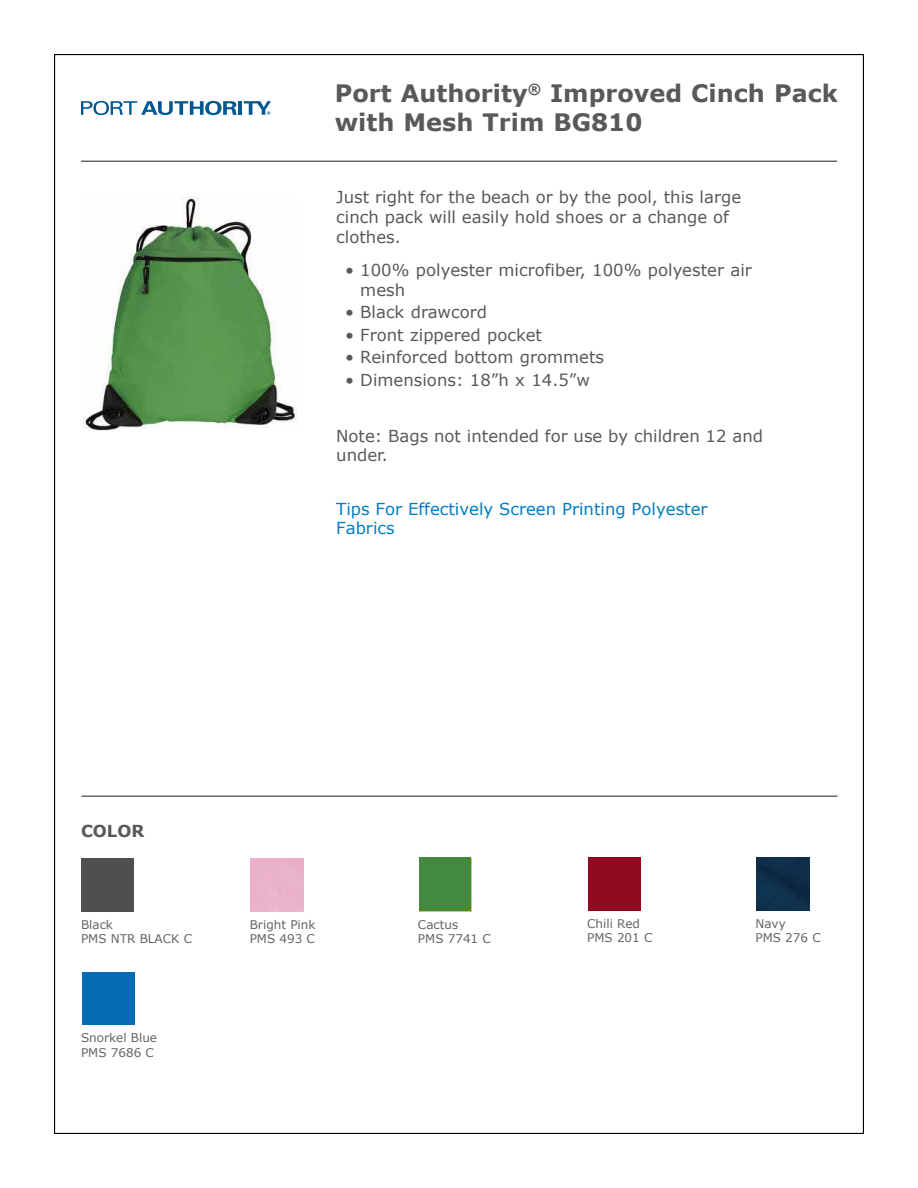
<style>
.page{position:relative;width:918px;height:1188px;background:#fff}
.page>*{position:absolute;margin:0;border:0;box-sizing:border-box;transform-origin:0 0}
.t1{font:700 24px/28.8px "Verdana";color:#58595b}
.t2{font:16.5px/19.8px "Verdana";color:#58595b}
.t3{font:16.5px/19.8px "Verdana";color:#007dc3}
.t4{font:700 16.5px "Verdana";color:#58595b}
.t5{font:12px/14.4px "Verdana";color:#636466}
</style>
<div class="page">
<hr style="left:81px;top:161px;width:756px;height:1px;background:#636466">
<svg style="left:81px;top:101px;width:156px;height:14px"></svg>
<hr style="left:238px;top:101px;width:4px;height:14px;background:#005890">
<svg style="left:244px;top:101px;width:27px;height:14px"></svg>
<div style="left:82px;top:859px;width:52px;height:52px;background:#4e4f51"></div>
<hr style="left:81px;top:795px;width:756px;height:2px;background:#636466">
<img style="left:84px;top:196px;width:213px;height:236px">
<img style="left:419px;top:859px;width:53px;height:52px">
<div style="left:419px;top:858px;width:52px;height:52px;background:#43893f"></div>
<div style="left:588px;top:858px;width:53px;height:52px;background:#910a1f"></div>
<img style="left:757px;top:858px;width:52px;height:52px">
<div style="left:82px;top:972px;width:53px;height:53px;background:#056bb3"></div>
<h1 class="t1" style="left:335px;top:79px;width:505px">Port Authority<sup>®</sup> Improved Cinch Pack with Mesh Trim BG810</h1>
<p class="t2" style="left:336px;top:187px;width:406px">Just right for the beach or by the pool, this large cinch pack will easily hold shoes or a change of clothes.</p>
<p class="t2" style="left:360px;top:260px;width:393px;text-indent:-15px">• 100% polyester microfiber, 100% polyester air mesh</p>
<p class="t2" style="left:345px;top:302px;width:143px">• Black drawcord</p>
<p class="t2" style="left:345px;top:325px;width:198px">• Front zippered pocket</p>
<p class="t2" style="left:345px;top:347px;width:260px">• Reinforced bottom grommets</p>
<p class="t2" style="left:345px;top:370px;width:246px">• Dimensions: 18”h x 14.5”w</p>
<p class="t2" style="left:336px;top:426px;width:428px">Note: Bags not intended for use by children 12 and under.</p>
<p class="t3" style="left:336px;top:498px;width:373px">Tips For Effectively Screen Printing Polyester<br>Fabrics</p>
<p class="t4" style="left:81px;top:819px;width:65px">COLOR</p>
<p class="t5" style="left:81px;top:917px;width:113px">Black<br>PMS NTR BLACK C</p>
<p class="t5" style="left:250px;top:917px;width:67px">Bright Pink<br>PMS 493 C</p>
<p class="t5" style="left:81px;top:1031px;width:78px">Snorkel Blue<br>PMS 7686 C</p>
<p class="t5" style="left:418px;top:917px;width:74px">Cactus<br>PMS 7741 C</p>
<p class="t5" style="left:587px;top:916px;width:67px">Chili Red<br>PMS 201 C</p>
<p class="t5" style="left:755px;top:916px;width:67px">Navy<br>PMS 276 C</p>
</div>
